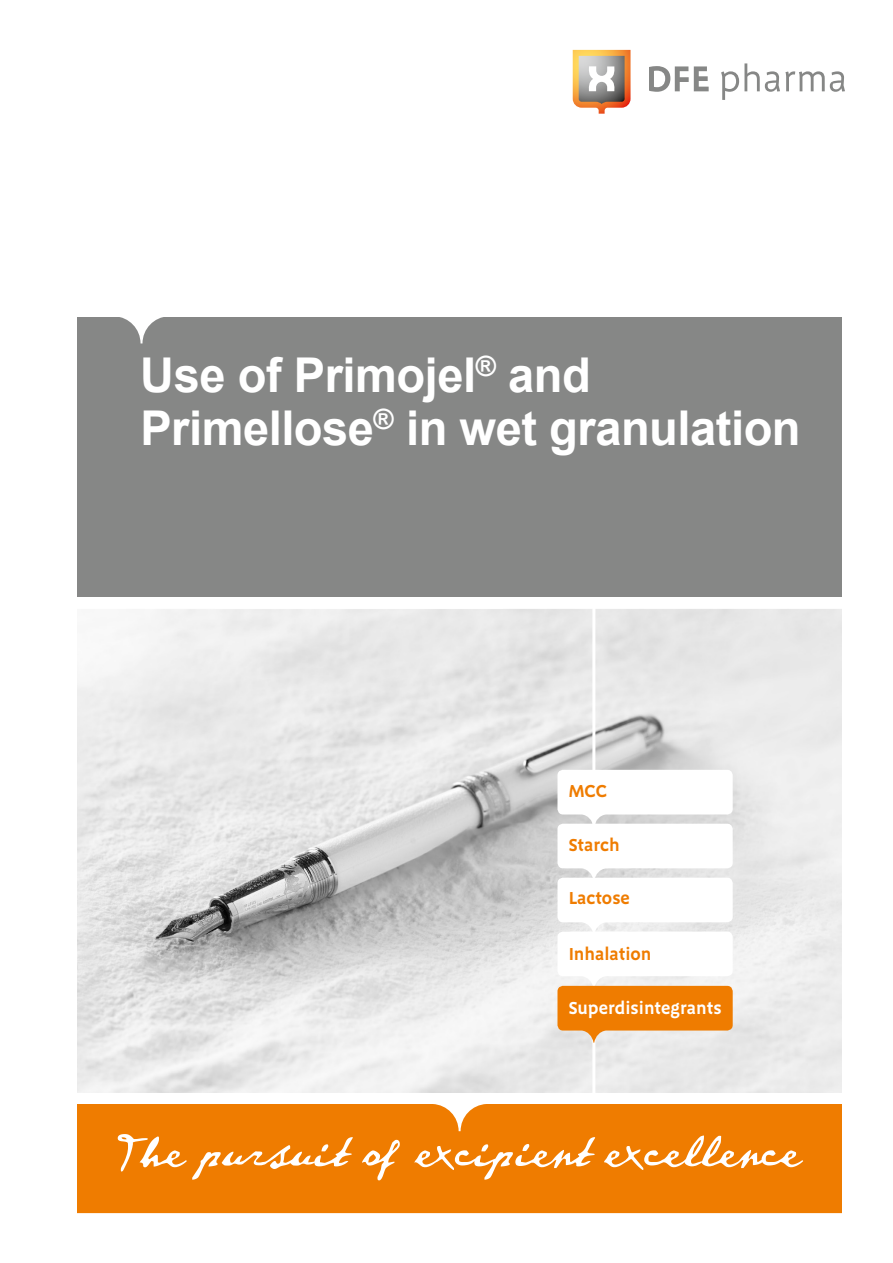
<style>
.page{position:relative;width:893px;height:1263px;background:#fff}
.page>*{position:absolute;margin:0;border:0;box-sizing:border-box;transform-origin:0 0}
.t1{font:700 48px/52.5px "Arial";letter-spacing:-.01em;color:#fff}
.t2{font:600 17.85px "Megano LF";color:#ef7c00}
.t3{font:600 17.85px "Megano LF";color:#fff}
</style>
<div class="page">
<img style="left:78px;top:636px;width:764px;height:457px">
<hr style="left:592px;top:607px;width:3px;height:223px;background:#fff">
<hr style="left:592px;top:1035px;width:3px;height:58px;background:#fff">
<svg style="left:557px;top:770px;width:176px;height:273px"></svg>
<div style="left:78px;top:317px;width:764px;height:290px;background:#868786"></div>
<svg style="left:573px;top:50px;width:57px;height:64px"></svg>
<svg style="left:649px;top:66px;width:60px;height:26px"></svg>
<svg style="left:721px;top:63px;width:124px;height:37px"></svg>
<div style="left:78px;top:1104px;width:764px;height:109px;background:#ef7c00"></div>
<svg style="left:118px;top:1134px;width:235px;height:46px;background:#f19129"></svg>
<svg style="left:362px;top:1140px;width:38px;height:40px"></svg>
<svg style="left:413px;top:1137px;width:182px;height:43px;background:#f1922c"></svg>
<svg style="left:604px;top:1135px;width:199px;height:35px"></svg>
<svg style="left:78px;top:597px;width:764px;height:39px"></svg>
<svg style="left:77px;top:317px;width:86px;height:26px"></svg>
<p class="t1" style="left:140px;top:350px;width:662px">Use of Primojel<sup>®</sup> and<br>Primellose<sup>®</sup> in wet granulation</p>
<p class="t2" style="left:569px;top:780px;width:40px">MCC</p>
<p class="t2" style="left:569px;top:835px;width:53px">Starch</p>
<p class="t2" style="left:569px;top:888px;width:63px">Lactose</p>
<p class="t2" style="left:569px;top:943px;width:84px">Inhalation</p>
<p class="t3" style="left:569px;top:998px;width:154px">Superdisintegrants</p>
</div>
